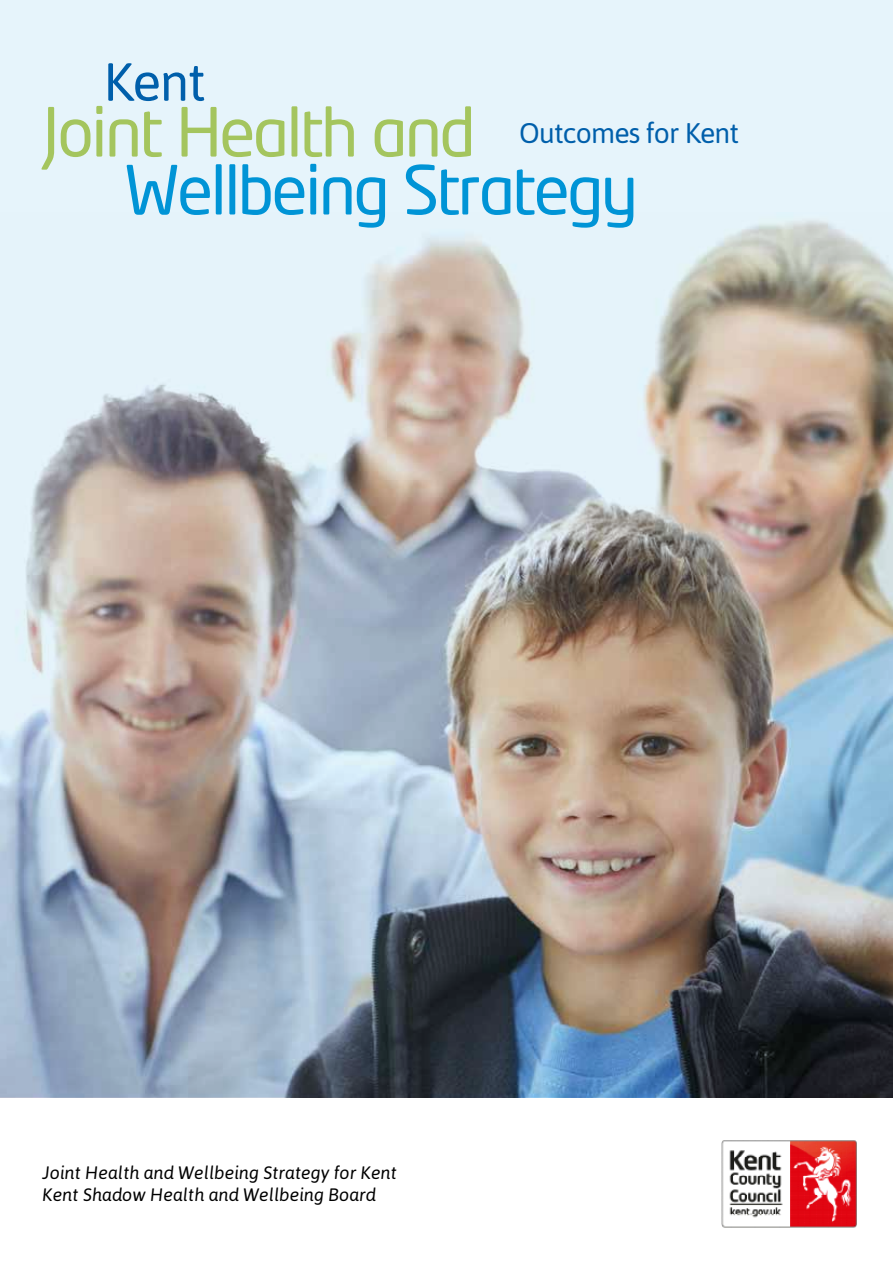
<style>
.page{position:relative;width:893px;height:1263px;background:#fff}
.page>*{position:absolute;margin:0;border:0;box-sizing:border-box;transform-origin:0 0}
.t1{font:66.9px "Neo Tech";letter-spacing:-.04em;color:#0094d6}
.t2{font:66.9px "Neo Tech";letter-spacing:-.04em;color:#a4c55e}
.t3{font:53.4px "Asap";color:#005fab}
.t4{font:28.35px "Asap";letter-spacing:-.03em;color:#005fab}
.t5{font:italic 18px/21.6px "Asap";color:#000}
</style>
<div class="page">
<div style="left:0;top:0;width:893px;height:1096px;background:#e6f4fb"></div>
<img style="left:0;top:220px;width:893px;height:877px">
<img style="left:721px;top:1140px;width:136px;height:88px">
<h2 class="t3" style="left:103px;top:51px;width:104px">Kent</h2>
<h1 class="t2" style="left:43px;top:100px;width:434px">Joint Health and</h1>
<h3 class="t4" style="left:519px;top:117px;width:221px">Outcomes for Kent</h3>
<h1 class="t1" style="left:124px;top:157px;width:515px">Wellbeing Strategy</h1>
<p class="t5" style="left:43px;top:1161px;width:356px">Joint Health and Wellbeing Strategy for Kent<br>Kent Shadow Health and Wellbeing Board</p>
</div>
